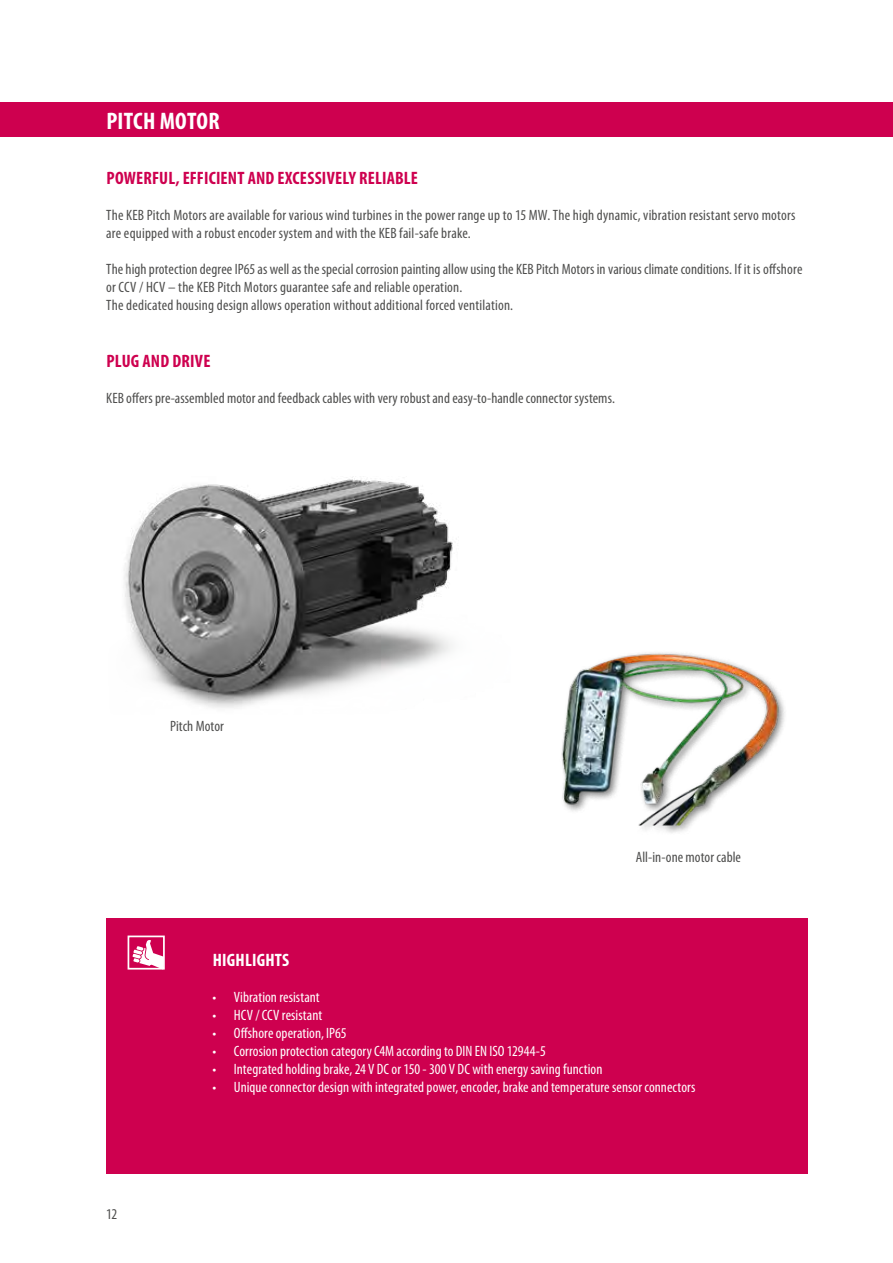
<style>
.page{position:relative;width:893px;height:1263px;background:#fff}
.page>*{position:absolute;margin:0;border:0;box-sizing:border-box;transform-origin:0 0}
.t1{font:700 condensed 24px "Myriad Pro";letter-spacing:.01em;color:#fff}
.t2{font:700 condensed 18px "Myriad Pro";letter-spacing:.01em;color:#ce004f}
.t3{font:700 condensed 18px "Myriad Pro";letter-spacing:.01em;color:#fff}
.t4{font:condensed 15px/18px "Myriad Pro";letter-spacing:.01em;color:#4e4e4d}
.t5{font:condensed 15px "Myriad Pro";letter-spacing:.005em;color:#fff}
</style>
<div class="page">
<div style="left:0;top:102px;width:893px;height:34px;background:#ce004f"></div>
<img style="left:124px;top:477px;width:329px;height:231px">
<div style="left:106px;top:918px;width:702px;height:256px;background:#ce004f"></div>
<div style="left:128px;top:935px;width:37px;height:34px;border:2px solid #fff"></div>
<svg style="left:132px;top:940px;width:32px;height:29px"></svg>
<div style="left:559px;top:650px;width:229px;height:185px;background:#000;opacity:.5"></div>
<img style="left:559px;top:650px;width:224px;height:176px">
<h1 class="t1" style="left:107px;top:106px;width:115px">PITCH MOTOR</h1>
<p class="t2" style="left:106px;top:166px;width:313px">POWERFUL, EFFICIENT AND EXCESSIVELY RELIABLE</p>
<p class="t4" style="left:106px;top:205px;width:691px">The KEB Pitch Motors are available for various wind turbines in the power range up to 15 MW. The high dynamic, vibration resistant servo motors are equipped with a robust encoder system and with the KEB fail-safe brake.</p>
<p class="t4" style="left:106px;top:259px;width:698px">The high protection degree IP65 as well as the special corrosion painting allow using the KEB Pitch Motors in various climate conditions. If it is offshore or CCV / HCV – the KEB Pitch Motors guarantee safe and reliable operation.<br>The dedicated housing design allows operation without additional forced ventilation.</p>
<p class="t2" style="left:106px;top:350px;width:105px">PLUG AND DRIVE</p>
<p class="t4" style="left:106px;top:389px;width:510px">KEB offers pre-assembled motor and feedback cables with very robust and easy-to-handle connector systems.</p>
<p class="t4" style="left:170px;top:717px;width:55px">Pitch Motor</p>
<p class="t4" style="left:636px;top:848px;width:107px">All-in-one motor cable</p>
<p class="t4" style="left:106px;top:1205px;width:12px">12</p>
<p class="t3" style="left:213px;top:949px;width:78px">HIGHLIGHTS</p>
<p class="t5" style="left:213px;top:988px;width:109px">• Vibration resistant</p>
<p class="t5" style="left:213px;top:1006px;width:111px">• HCV / CCV resistant</p>
<p class="t5" style="left:213px;top:1024px;width:136px">• Offshore operation, IP65</p>
<p class="t5" style="left:213px;top:1042px;width:335px">• Corrosion protection category C4M according to DIN EN ISO 12944-5</p>
<p class="t5" style="left:213px;top:1060px;width:391px">• Integrated holding brake, 24 V DC or 150 - 300 V DC with energy saving function</p>
<p class="t5" style="left:213px;top:1078px;width:484px">• Unique connector design with integrated power, encoder, brake and temperature sensor connectors</p>
</div>
